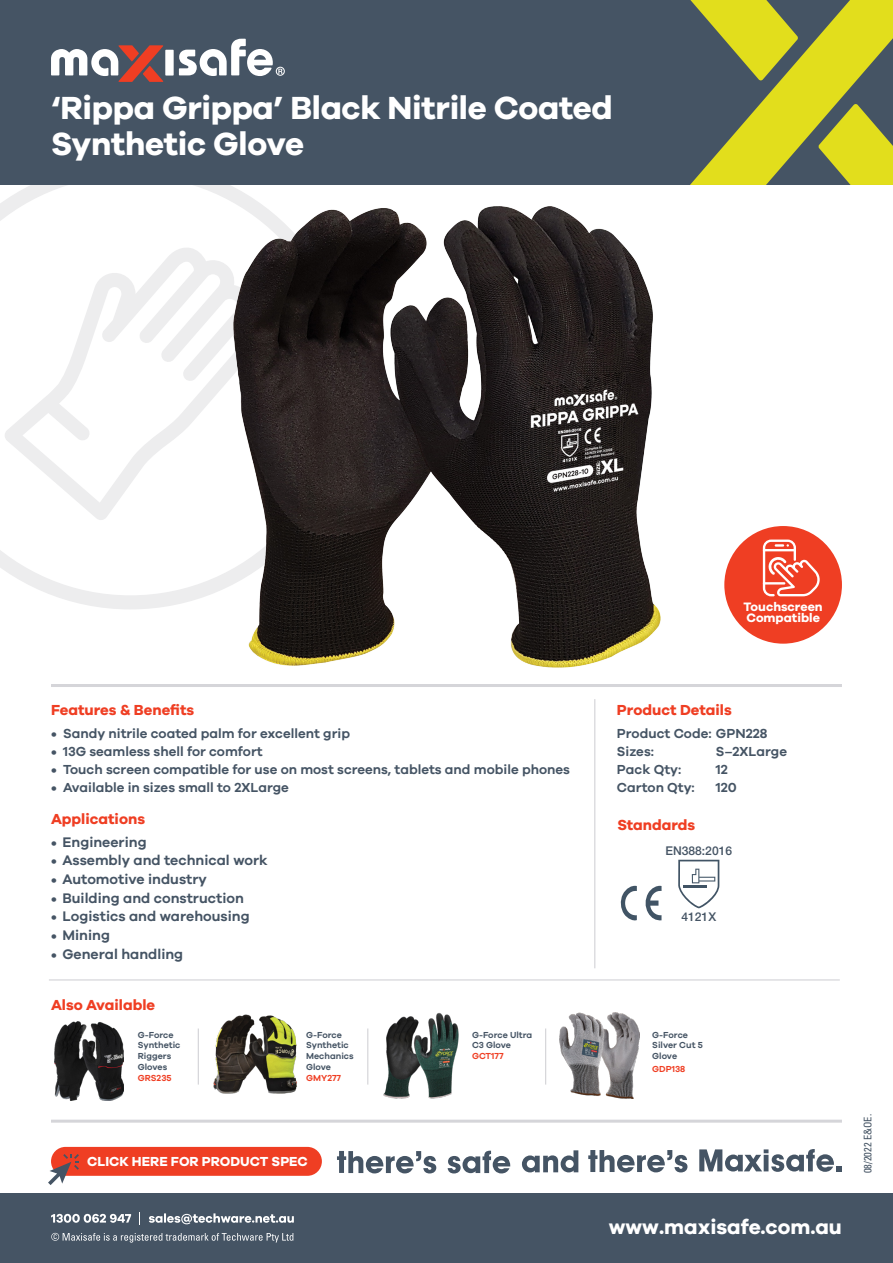
<style>
.page{position:relative;width:893px;height:1263px;background:#fff}
.page>*{position:absolute;margin:0;border:0;box-sizing:border-box;transform-origin:0 0}
.t1{font:700 33px/36px "Galano Grotesque DEMO";letter-spacing:-.01em;color:#fff}
.t2{font:700 21px "Galano Grotesque DEMO";color:#fff}
.t3{font:700 15px "Galano Grotesque DEMO";color:#ef3e23}
.t4{font:600 14.25px "Galano Grotesque";color:#455464}
.t5{font:600 13.5px/18px "Galano Grotesque";color:#455464}
.t6{font:700 13.5px "Galano Grotesque DEMO";color:#fff}
.t7{font:700 12.6px/11.2px "Galano Grotesque DEMO";color:#fff}
.t8{font:500 12px "Helvetica Neue";color:#455464}
.t9{font:condensed 10.5px "Univers";color:#455464}
.t10{font:600 9px/10.8px "Galano Grotesque";color:#455464}
.t11{font:600 9px "Galano Grotesque";color:#ef3e23}
.s1{font-size:13.5px}
</style>
<div class="page">
<svg style="left:0;top:185px;width:265px;height:424px"></svg>
<svg style="left:5px;top:247px;width:228px;height:273px"></svg>
<div style="left:0;top:0;width:893px;height:185px;background:#455464"></div>
<svg style="left:690px;top:0;width:203px;height:185px"></svg>
<div style="left:0;top:1194px;width:893px;height:69px;background:#455464"></div>
<hr style="left:51px;top:1120px;width:791px;height:3px;background:#d5d5d9">
<svg style="left:448px;top:1151px;width:62px;height:22px"></svg>
<svg style="left:522px;top:1150px;width:56px;height:22px"></svg>
<svg style="left:588px;top:1150px;width:99px;height:22px"></svg>
<svg style="left:699px;top:1149px;width:143px;height:23px"></svg>
<svg style="left:337px;top:1151px;width:99px;height:22px"></svg>
<div style="left:51px;top:1147px;width:271px;height:29px;background:#ef3e23;border-radius:14px"></div>
<svg style="left:48px;top:1154px;width:31px;height:31px"></svg>
<svg style="left:51px;top:1233px;width:242px;height:9px"></svg>
<svg style="left:51px;top:1214px;width:80px;height:9px"></svg>
<svg style="left:139px;top:1212px;width:1px;height:13px"></svg>
<svg style="left:149px;top:1213px;width:145px;height:11px"></svg>
<svg style="left:51px;top:39px;width:234px;height:43px"></svg>
<hr style="left:49px;top:979px;width:791px;height:1px;background:#d5d5d9">
<hr style="left:198px;top:1028px;width:1px;height:56px;background:#d5d5d9">
<hr style="left:367px;top:1028px;width:1px;height:56px;background:#d5d5d9">
<hr style="left:545px;top:1028px;width:1px;height:56px;background:#d5d5d9">
<hr style="left:51px;top:684px;width:791px;height:3px;background:#d5d5d9">
<hr style="left:594px;top:699px;width:1px;height:269px;background:#d5d5d9">
<img style="left:383px;top:1012px;width:76px;height:87px">
<img style="left:559px;top:1012px;width:81px;height:87px">
<img style="left:55px;top:1021px;width:68px;height:80px">
<img style="left:213px;top:1014px;width:84px;height:80px">
<div style="left:724px;top:526px;width:118px;height:118px;background:#ef3e23;border-radius:50%"></div>
<svg style="left:763px;top:539px;width:57px;height:57px"></svg>
<svg style="left:678px;top:860px;width:41px;height:48px"></svg>
<svg style="left:645px;top:885px;width:16px;height:36px"></svg>
<svg style="left:620px;top:885px;width:17px;height:36px"></svg>
<img style="left:233px;top:207px;width:428px;height:461px">
<h1 class="t1" style="left:51px;top:92px;width:563px">‘Rippa Grippa’ Black Nitrile Coated<br>Synthetic Glove</h1>
<p class="t3" style="left:51px;top:704px;width:145px">Features &amp; Benefits</p>
<p class="t5" style="left:51px;top:724px;width:300px">• Sandy nitrile coated palm for excellent grip</p>
<p class="t5" style="left:51px;top:742px;width:213px">• 13G seamless shell for comfort</p>
<p class="t5" style="left:51px;top:760px;width:520px">• Touch screen compatible for use on most screens, tablets and mobile phones</p>
<p class="t5" style="left:51px;top:778px;width:239px">• Available in sizes small to 2XLarge</p>
<p class="t3" style="left:51px;top:812px;width:96px">Applications</p>
<p class="t4" style="left:51px;top:833px;width:97px"><span class="s1">•</span> Engineering</p>
<p class="t4" style="left:51px;top:852px;width:218px"><span class="s1">•</span> Assembly and technical work</p>
<p class="t4" style="left:51px;top:870px;width:157px"><span class="s1">•</span> Automotive industry</p>
<p class="t4" style="left:51px;top:889px;width:194px"><span class="s1">•</span> Building and construction</p>
<p class="t4" style="left:51px;top:908px;width:200px"><span class="s1">•</span> Logistics and warehousing</p>
<p class="t4" style="left:51px;top:926px;width:60px"><span class="s1">•</span> Mining</p>
<p class="t4" style="left:51px;top:945px;width:134px"><span class="s1">•</span> General handling</p>
<p class="t3" style="left:51px;top:999px;width:106px">Also Available</p>
<p class="t10" style="left:138px;top:1029px;width:44px">G-Force<br>Synthetic<br>Riggers<br>Gloves</p>
<p class="t11" style="left:138px;top:1072px;width:35px">GRS235</p>
<p class="t10" style="left:306px;top:1029px;width:49px">G-Force<br>Synthetic<br>Mechanics<br>Glove</p>
<p class="t11" style="left:306px;top:1072px;width:36px">GMY277</p>
<p class="t6" style="left:87px;top:1156px;width:222px">CLICK HERE FOR PRODUCT SPEC</p>
<p class="t10" style="left:472px;top:1029px;width:62px">G-Force Ultra<br>C3 Glove</p>
<p class="t11" style="left:472px;top:1050px;width:33px">GCT177</p>
<p class="t7" style="left:744px;top:602px;width:81px">Touchscreen<br>Compatible</p>
<p class="t3" style="left:617px;top:704px;width:116px">Product Details</p>
<p class="t5" style="left:617px;top:724px;width:152px">Product Code: GPN228<br>Sizes:</p>
<p class="t5" style="left:716px;top:742px;width:73px">S–2XLarge</p>
<p class="t5" style="left:617px;top:760px;width:66px">Pack Qty:</p>
<p class="t5" style="left:716px;top:760px;width:14px">12</p>
<p class="t5" style="left:617px;top:778px;width:79px">Carton Qty:</p>
<p class="t5" style="left:716px;top:778px;width:23px">120</p>
<p class="t3" style="left:617px;top:819px;width:79px">Standards</p>
<p class="t8" style="left:665px;top:843px;width:68px">EN388:2016</p>
<p class="t8" style="left:681px;top:909px;width:36px">4121X</p>
<p class="t10" style="left:652px;top:1029px;width:52px">G-Force<br>Silver Cut 5<br>Glove</p>
<p class="t11" style="left:652px;top:1063px;width:35px">GDP138</p>
<h2 class="t2" style="left:609px;top:1218px;width:235px">www.maxisafe.com.au</h2>
<p class="t9" style="left:861px;top:1173px;width:61px;rotate:-90deg">08/2022 E&amp;OE.</p>
</div>
